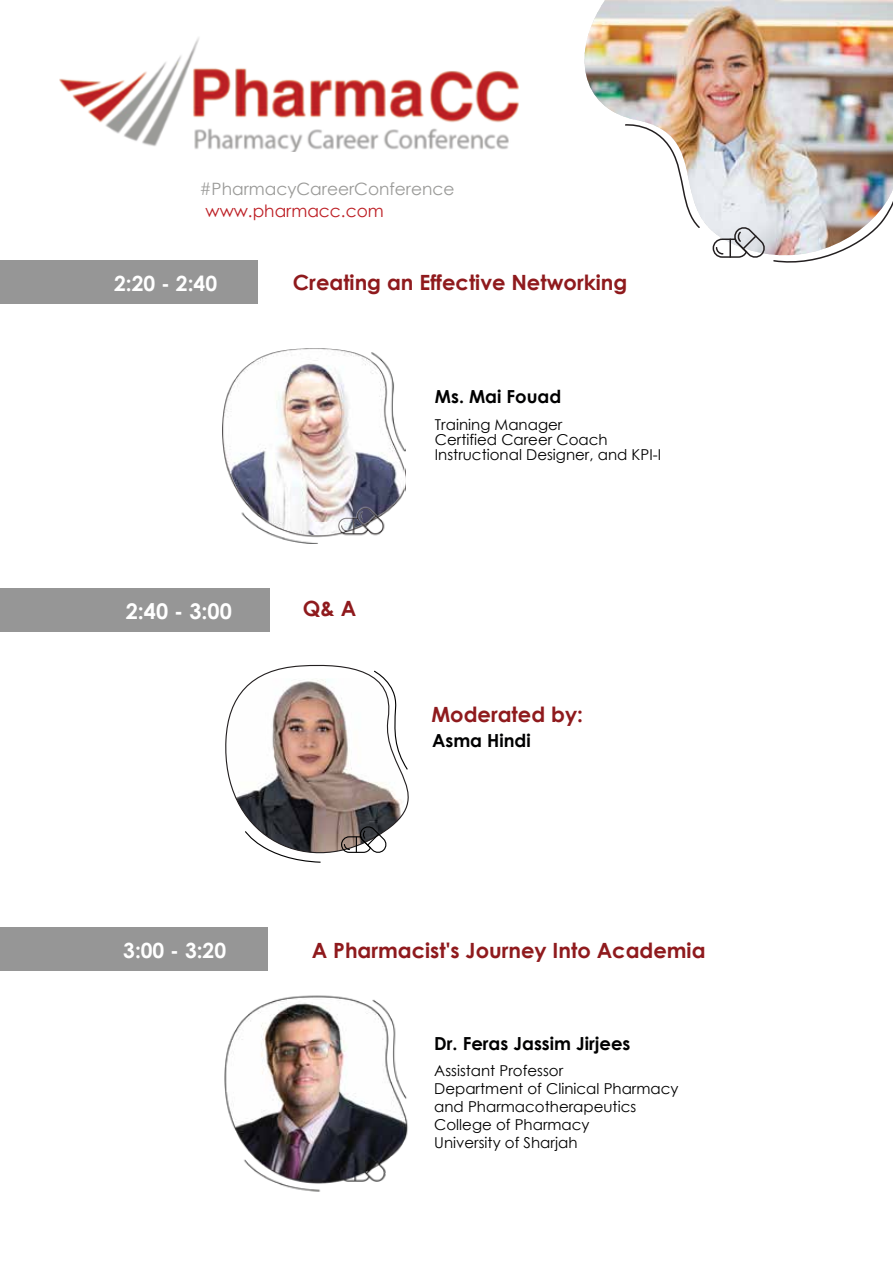
<style>
.page{position:relative;width:893px;height:1262px;background:#fff}
.page>*{position:absolute;margin:0;border:0;box-sizing:border-box;transform-origin:0 0}
.t1{font:700 21.6px "Century Gothic";color:#fff}
.t2{font:700 21px "Century Gothic";color:#8f1a1d}
.t3{font:700 21px "Century Gothic";color:#fff}
.t4{font:700 18px "Century Gothic";color:#000001}
.t5{font:16.95px "Century Gothic";color:#9a9a98}
.t6{font:16.95px "Century Gothic";color:#bd1f25}
.t7{font:15px/18px "Century Gothic";color:#000001}
</style>
<div class="page">
<img style="left:224px;top:995px;width:184px;height:197px">
<img style="left:270px;top:348px;width:135px;height:195px">
<img style="left:223px;top:349px;width:181px;height:186px">
<svg style="left:225px;top:665px;width:184px;height:198px"></svg>
<div style="left:0;top:261px;width:257px;height:43px;background:#969696"></div>
<div style="left:0;top:588px;width:269px;height:43px;background:#969696"></div>
<div style="left:0;top:927px;width:268px;height:44px;background:#969696"></div>
<img style="left:59px;top:37px;width:460px;height:114px">
<img style="left:584px;top:0;width:308px;height:230px">
<svg style="left:624px;top:122px;width:77px;height:107px"></svg>
<img style="left:711px;top:186px;width:181px;height:77px">
<p class="t5" style="left:199px;top:177px;width:257px">#PharmacyCareerConference</p>
<p class="t6" style="left:205px;top:199px;width:180px">www.pharmacc.com</p>
<h2 class="t3" style="left:114px;top:268px;width:104px">2:20 - 2:40</h2>
<h2 class="t2" style="left:293px;top:266px;width:336px">Creating an Effective Networking</h2>
<p class="t4" style="left:435px;top:383px;width:128px">Ms. Mai Fouad</p>
<p class="t7" style="left:435px;top:416px;width:228px;line-height:15px">Training Manager<br>Certified Career Coach<br>Instructional Designer, and KPI-I</p>
<h1 class="t1" style="left:126px;top:595px;width:108px">2:40 - 3:00</h1>
<h2 class="t2" style="left:303px;top:592px;width:55px">Q&amp; A</h2>
<h2 class="t2" style="left:431px;top:698px;width:153px">Moderated by:</h2>
<p class="t4" style="left:432px;top:727px;width:100px">Asma Hindi</p>
<h2 class="t3" style="left:123px;top:934px;width:104px">3:00 - 3:20</h2>
<h2 class="t2" style="left:312px;top:934px;width:395px">A Pharmacist's Journey Into Academia</h2>
<p class="t4" style="left:434px;top:1029px;width:198px">Dr. Feras Jassim Jirjees</p>
<p class="t7" style="left:434px;top:1061px;width:246px">Assistant Professor<br>Department of Clinical Pharmacy and Pharmacotherapeutics<br>College of Pharmacy<br>University of Sharjah</p>
</div>
